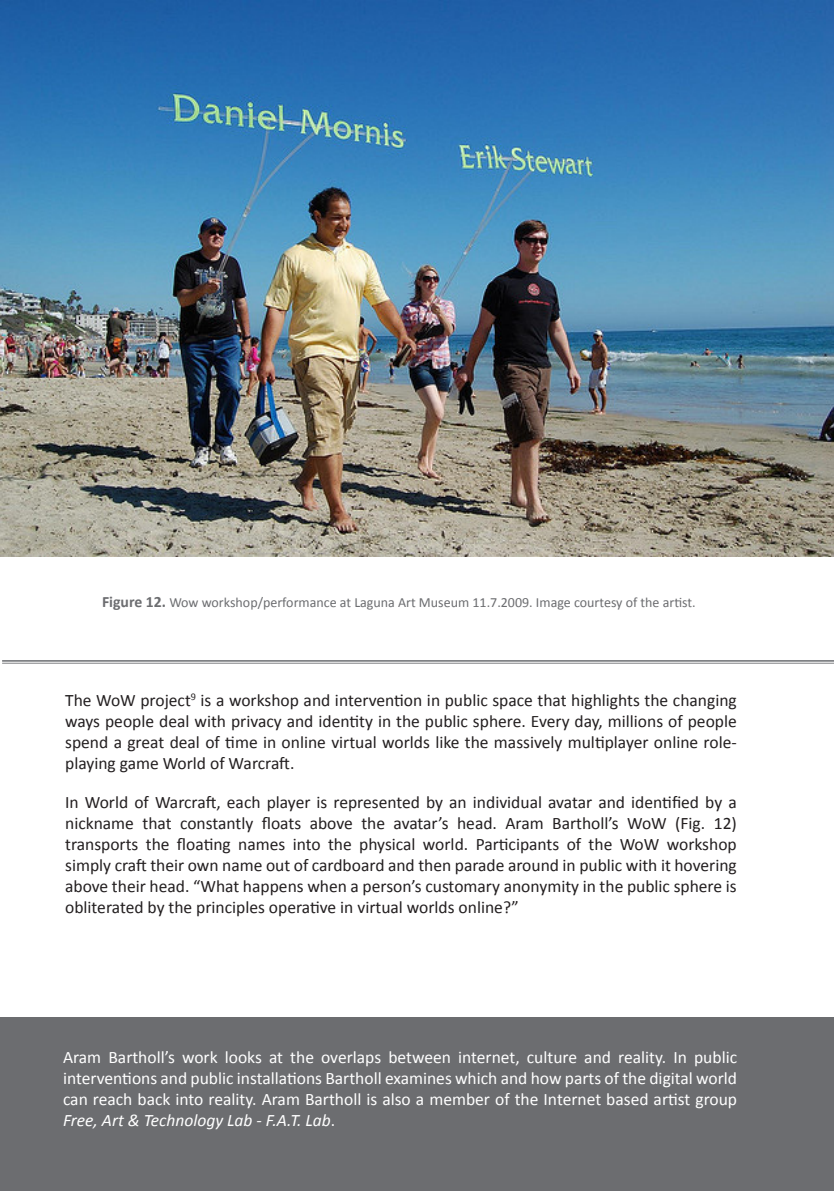
<style>
.page{position:relative;width:834px;height:1191px;background:#fff}
.page>*{position:absolute;margin:0;border:0;box-sizing:border-box;transform-origin:0 0}
.Predeterminado{font:17.5px/21px "Calibri";color:#231f20;text-align:justify}
.Predeterminado-2{font:17.5px/21px "Calibri";color:#fff;text-align:justify}
.Predeterminado-3{font:14px "Calibri";color:#6c6d70}
.s1{font-weight:700;font-size:15.75px}
.s2{font-style:italic}
</style>
<div class="page">
<div style="left:0;top:1017px;width:833px;height:174px;background:#6c6d70"></div>
<img style="left:0;top:0;width:833px;height:556px">
<hr style="left:2px;top:660px;width:831px;height:2px;background:#808285">
<hr style="left:2px;top:663px;width:831px;height:1px;background:#808285">
<p class="Predeterminado-3" style="left:102px;top:594px;width:595px"><span class="s1">Figure 12.</span> Wow workshop/performance at Laguna Art Museum 11.7.2009. Image courtesy of the artist.</p>
<p class="Predeterminado" style="left:65px;top:690px;width:673px">The WoW project<sup>9</sup> is a workshop and intervention in public space that highlights the changing ways people deal with privacy and identity in the public sphere. Every day, millions of people spend a great deal of time in online virtual worlds like the massively multiplayer online role&shy;playing game World of Warcraft.</p>
<p class="Predeterminado" style="left:65px;top:791px;width:673px">In World of Warcraft, each player is represented by an individual avatar and identified by a nickname that constantly floats above the avatar’s head. Aram Bartholl’s WoW (Fig. 12) transports the floating names into the physical world. Participants of the WoW workshop simply craft their own name out of cardboard and then parade around in public with it hovering above their head. “What happens when a person’s customary anonymity in the public sphere is obliterated by the principles operative in virtual worlds online?”</p>
<p class="Predeterminado-2" style="left:63px;top:1046px;width:675px">Aram Bartholl’s work looks at the overlaps between internet, culture and reality. In public interventions and public installations Bartholl examines which and how parts of the digital world can reach back into reality. Aram Bartholl is also a member of the Internet based artist group <span class="s2">Free, Art &amp; Technology Lab - F.A.T. Lab</span>.</p>
</div>
